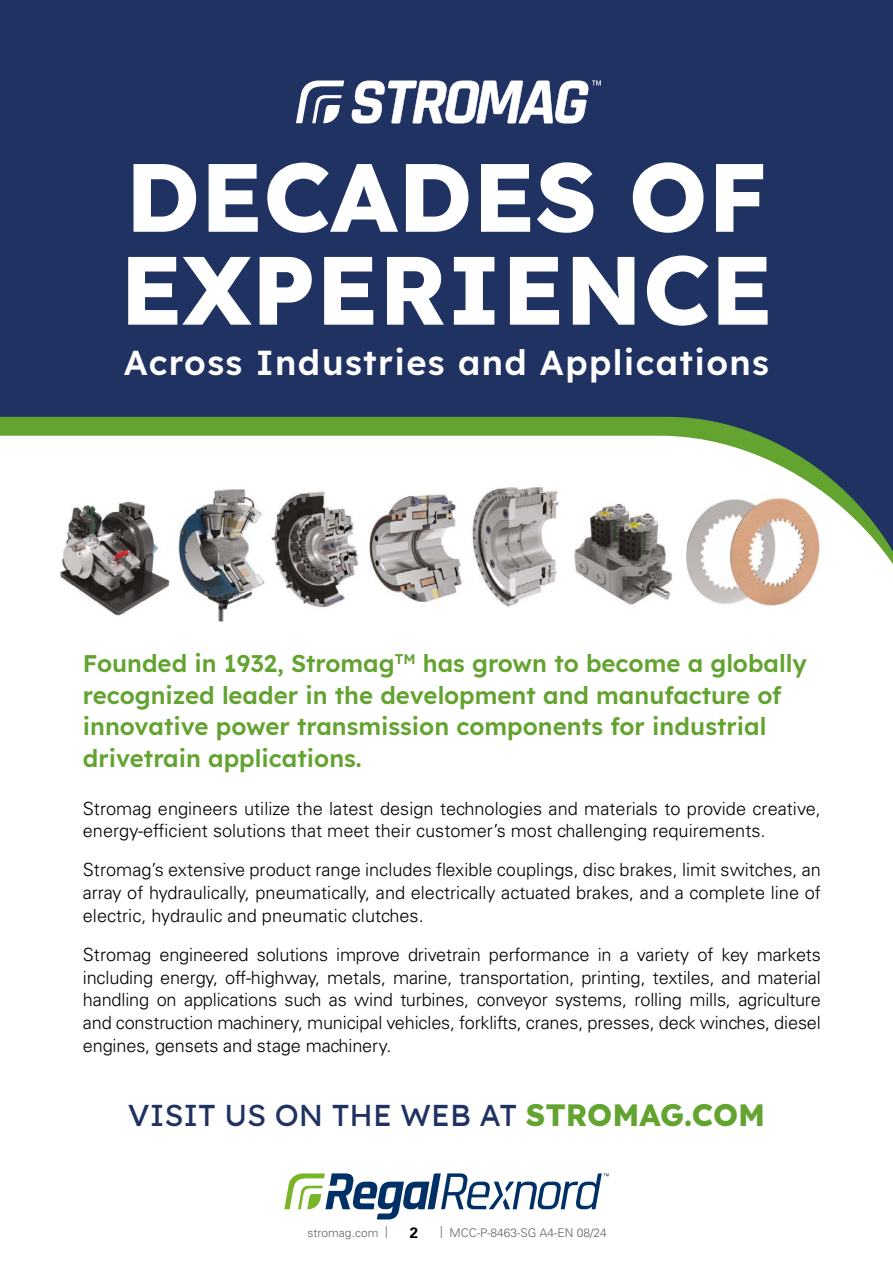
<style>
.page{position:relative;width:893px;height:1263px;background:#fff}
.page>*{position:absolute;margin:0;border:0;box-sizing:border-box;transform-origin:0 0}
.t1{font:700 96.75px/92.8px "Lexend";color:#fff}
.t2{font:600 34.5px "Lexend";letter-spacing:.04em;color:#fff}
.t3{font:500 30.75px "Lexend";color:#1f3262}
.t4{font:600 24px/31.5px "Lexend";color:#63a330}
.t5{font:300 18.15px/22.8px "Univers LT Std";color:#000;text-align:justify}
.t6{font:700 15px "Univers LT Std";color:#000}
.t7{font:300 12px "Univers LT Std";color:#646363}
.s1{font-weight:700;color:#63a330}
</style>
<div class="page">
<div style="left:0;top:0;width:893px;height:936px;background:#1f3262"></div>
<svg style="left:0;top:417px;width:761px;height:19px;background:#629f34"></svg>
<div style="left:0;top:436px;width:893px;height:500px;background:#fff"></div>
<svg style="left:296px;top:81px;width:48px;height:42px"></svg>
<svg style="left:351px;top:80px;width:250px;height:43px"></svg>
<img style="left:557px;top:494px;width:129px;height:129px">
<img style="left:670px;top:489px;width:118px;height:127px">
<div style="left:670px;top:494px;width:16px;height:122px;background:#fff"></div>
<img style="left:713px;top:491px;width:118px;height:125px">
<img style="left:173px;top:486px;width:104px;height:135px">
<img style="left:468px;top:476px;width:100px;height:136px">
<img style="left:557px;top:494px;width:11px;height:118px">
<img style="left:268px;top:480px;width:95px;height:139px">
<img style="left:268px;top:486px;width:9px;height:133px">
<img style="left:359px;top:482px;width:104px;height:134px">
<img style="left:53px;top:495px;width:121px;height:126px">
<svg style="left:284px;top:1173px;width:325px;height:46px"></svg>
<p class="t1" style="left:120px;top:144px;width:655px">DECADES OF<br>EXPERIENCE</p>
<p class="t2" style="left:124px;top:336px;width:647px">Across Industries and Applications</p>
<p class="t4" style="left:83px;top:646px;width:725px">Founded in 1932, Stromag<sup>TM</sup> has grown to become a globally recognized leader in the development and manufacture of innovative power transmission components for industrial drivetrain applications.</p>
<p class="t5" style="left:83px;top:797px;width:739px">Stromag engineers utilize the latest design technologies and materials to provide creative, energy-efficient solutions that meet their customer’s most challenging requirements.</p>
<p class="t5" style="left:83px;top:859px;width:740px">Stromag’s extensive product range includes flexible couplings, disc brakes, limit switches, an array of hydraulically, pneumatically, and electrically actuated brakes, and a complete line of electric, hydraulic and pneumatic clutches.</p>
<p class="t5" style="left:83px;top:943px;width:740px">Stromag engineered solutions improve drivetrain performance in a variety of key markets including energy, off-highway, metals, marine, transportation, printing, textiles, and material handling on applications such as wind turbines, conveyor systems, rolling mills, agriculture and construction machinery, municipal vehicles, forklifts, cranes, presses, deck winches, diesel engines, gensets and stage machinery.</p>
<p class="t3" style="left:128px;top:1092px;width:639px">VISIT US ON THE WEB AT <span class="s1">STROMAG.COM</span></p>
<p class="t7" style="left:308px;top:1225px;width:82px">stromag.com |</p>
<p class="t6" style="left:410px;top:1224px;width:10px">2</p>
<p class="t7" style="left:440px;top:1225px;width:168px">| MCC-P-8463-SG A4-EN 08/24</p>
</div>
